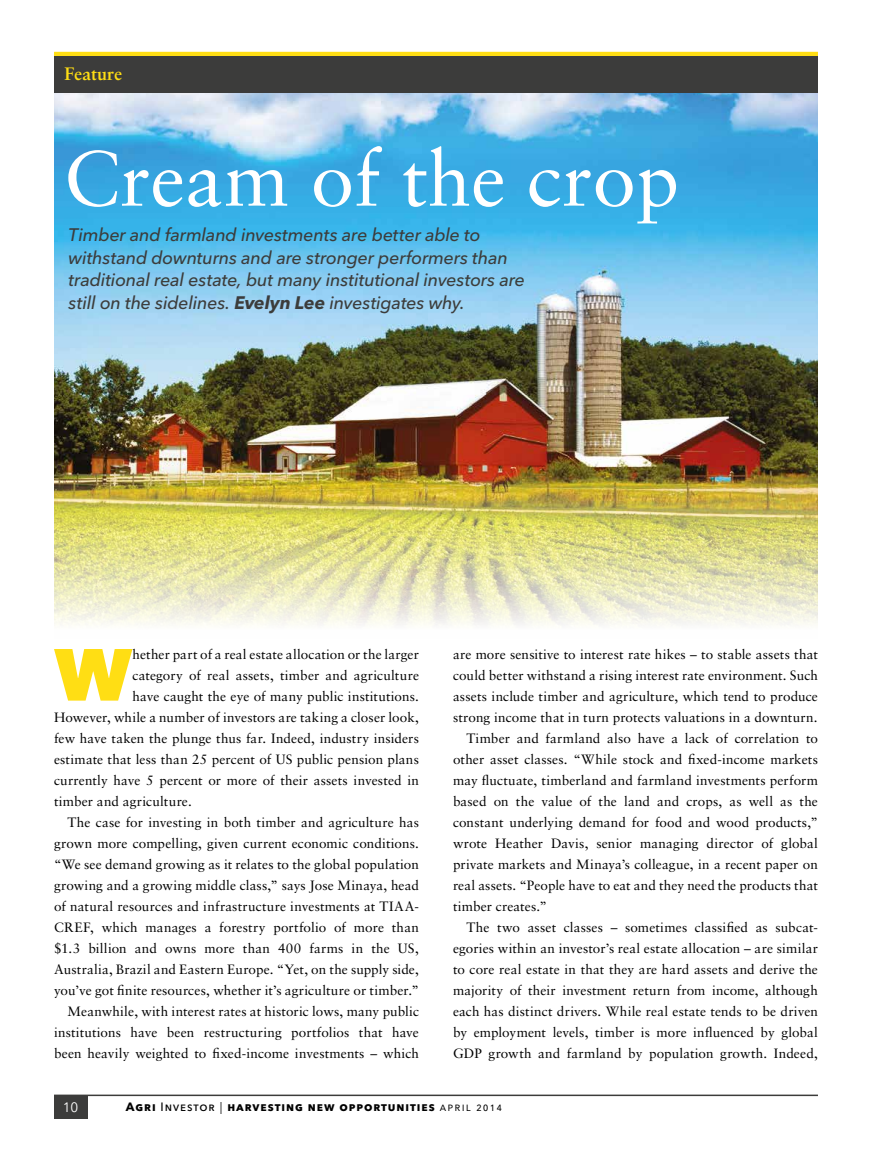
<style>
.page{position:relative;width:872px;height:1149px;background:#fff}
.page>*{position:absolute;margin:0;border:0;box-sizing:border-box;transform-origin:0 0}
.t1{font:78px "Sabon LT Std";color:#fff}
.t2{font:800 72.75px "Avenir Next LT Pro";color:#ffde14}
.t3{font:italic 500 18px/22.5px "Avenir Next LT Pro";letter-spacing:-.015em;color:#3c3c3b}
.t4{font:700 18px "Sabon LT Std";color:#ffde14}
.t5{font:13.5px "Sabon LT Std";letter-spacing:.01em;color:#000}
.t6{font:13.5px "Avenir Next LT Pro";color:#fff}
.t7{font:700 12px "Avenir Next LT Pro";letter-spacing:.08em;color:#000}
.s1{font-weight:700}
.s2{font-weight:500}
.s3{font-weight:400}
</style>
<div class="page">
<div style="left:54px;top:1094px;width:33px;height:24px;background:#3c3c3b"></div>
<hr style="left:54px;top:52px;width:764px;height:4px;background:#ffde14">
<hr style="left:54px;top:1094px;width:764px;height:1px;background:#3c3c3b">
<img style="left:54px;top:92px;width:764px;height:533px">
<div style="left:54px;top:56px;width:764px;height:36px;background:#3c3c3b"></div>
<h3 class="t4" style="left:64px;top:62px;width:59px">Feature</h3>
<h1 class="t1" style="left:64px;top:132px;width:617px">Cream of the crop</h1>
<h3 class="t3" style="left:69px;top:223px;width:458px">Timber and farmland investments are better able to withstand downturns and are stronger performers than traditional real estate, but many institutional investors are still on the sidelines. <span class="s1">Evelyn Lee</span> investigates why.</h3>
<h2 class="t2" style="left:54px;top:629px;width:80px">W</h2>
<p class="t5" style="left:132px;top:645px;width:288px">hether part of a real estate allocation or the larger</p>
<p class="t5" style="left:132px;top:666px;width:288px">category of real assets, timber and agriculture</p>
<p class="t5" style="left:132px;top:687px;width:288px">have caught the eye of many public institutions.</p>
<p class="t5" style="left:54px;top:708px;width:366px">However, while a number of investors are taking a closer look,</p>
<p class="t5" style="left:54px;top:729px;width:366px">few have taken the plunge thus far. Indeed, industry insiders</p>
<p class="t5" style="left:54px;top:750px;width:366px">estimate that less than 25 percent of US public pension plans</p>
<p class="t5" style="left:54px;top:771px;width:366px">currently have 5 percent or more of their assets invested in</p>
<p class="t5" style="left:54px;top:792px;width:139px">timber and agriculture.</p>
<p class="t5" style="left:67px;top:813px;width:353px">The case for investing in both timber and agriculture has</p>
<p class="t5" style="left:54px;top:834px;width:366px">grown more compelling, given current economic conditions.</p>
<p class="t5" style="left:54px;top:855px;width:366px">“We see demand growing as it relates to the global population</p>
<p class="t5" style="left:54px;top:876px;width:366px">growing and a growing middle class,” says Jose Minaya, head</p>
<p class="t5" style="left:54px;top:897px;width:366px">of natural resources and infrastructure investments at TIAA-</p>
<p class="t5" style="left:54px;top:918px;width:366px">CREF, which manages a forestry portfolio of more than</p>
<p class="t5" style="left:54px;top:939px;width:366px">$1.3 billion and owns more than 400 farms in the US,</p>
<p class="t5" style="left:54px;top:960px;width:366px">Australia, Brazil and Eastern Europe. “Yet, on the supply side,</p>
<p class="t5" style="left:54px;top:981px;width:366px">you’ve got finite resources, whether it’s agriculture or timber.”</p>
<p class="t5" style="left:67px;top:1002px;width:353px">Meanwhile, with interest rates at historic lows, many public</p>
<p class="t5" style="left:54px;top:1023px;width:366px">institutions have been restructuring portfolios that have</p>
<p class="t5" style="left:54px;top:1044px;width:366px">been heavily weighted to fixed-income investments – which</p>
<p class="t5" style="left:453px;top:645px;width:366px">are more sensitive to interest rate hikes – to stable assets that</p>
<p class="t5" style="left:453px;top:666px;width:366px">could better withstand a rising interest rate environment. Such</p>
<p class="t5" style="left:453px;top:687px;width:366px">assets include timber and agriculture, which tend to produce</p>
<p class="t5" style="left:453px;top:708px;width:366px">strong income that in turn protects valuations in a downturn.</p>
<p class="t5" style="left:466px;top:729px;width:353px">Timber and farmland also have a lack of correlation to</p>
<p class="t5" style="left:453px;top:750px;width:366px">other asset classes. “While stock and fixed-income markets</p>
<p class="t5" style="left:453px;top:771px;width:366px">may fluctuate, timberland and farmland investments perform</p>
<p class="t5" style="left:453px;top:792px;width:366px">based on the value of the land and crops, as well as the</p>
<p class="t5" style="left:453px;top:813px;width:366px">constant underlying demand for food and wood products,”</p>
<p class="t5" style="left:453px;top:834px;width:366px">wrote Heather Davis, senior managing director of global</p>
<p class="t5" style="left:453px;top:855px;width:366px">private markets and Minaya’s colleague, in a recent paper on</p>
<p class="t5" style="left:453px;top:876px;width:366px">real assets. “People have to eat and they need the products that</p>
<p class="t5" style="left:453px;top:897px;width:96px">timber creates.”</p>
<p class="t5" style="left:466px;top:918px;width:353px">The two asset classes – sometimes classified as subcat-</p>
<p class="t5" style="left:453px;top:939px;width:366px">egories within an investor’s real estate allocation – are similar</p>
<p class="t5" style="left:453px;top:960px;width:366px">to core real estate in that they are hard assets and derive the</p>
<p class="t5" style="left:453px;top:981px;width:366px">majority of their investment return from income, although</p>
<p class="t5" style="left:453px;top:1002px;width:366px">each has distinct drivers. While real estate tends to be driven</p>
<p class="t5" style="left:453px;top:1024px;width:366px">by employment levels, timber is more influenced by global</p>
<p class="t5" style="left:453px;top:1045px;width:366px">GDP growth and farmland by population growth. Indeed,</p>
<p class="t6" style="left:63px;top:1098px;width:17px">10</p>
<p class="t7" style="left:126px;top:1099px;width:378px">Agri <span class="s2">Investor</span> <span class="s3">|</span> harvesting new opportunities <span class="s3">april 2014</span></p>
</div>
